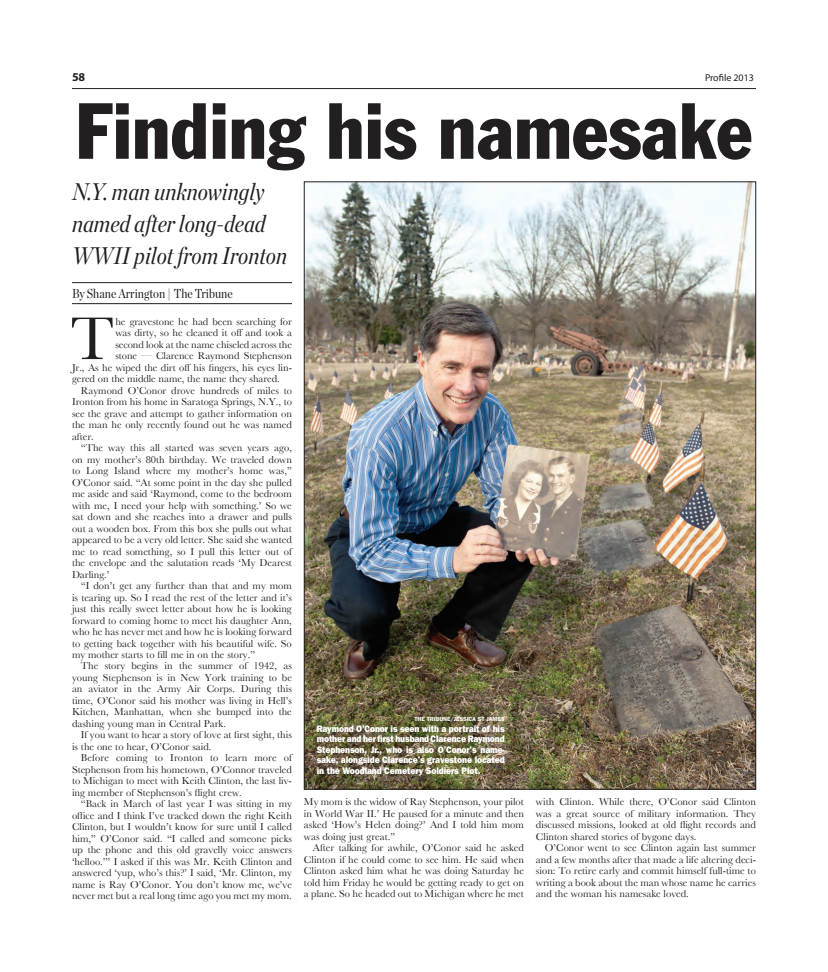
<style>
.page{position:relative;width:828px;height:972px;background:#fff}
.page>*{position:absolute;margin:0;border:0;box-sizing:border-box;transform-origin:0 0}
.t1{font:condensed 78px "Franklin Gothic";color:#231f20}
.t2{font:62.6px "Baskerville";color:#231f20}
.t3{font:italic 24px/32px "Chronicle Disp Cond";color:#231f20}
.t4{font:13px "Chronicle Disp Cond";color:#231f20}
.t5{font:700 12px "Myriad Pro";color:#231f20}
.t6{font:10.5px/11.5px "Baskerville";color:#231f20;text-align:justify}
.t7{font:10px "Myriad Pro";color:#231f20}
.t8{font:800 9.5px/10.5px "Franklin Gothic";letter-spacing:-.015em;color:#fff;text-align:justify;scale:.9 1}
.t9{font:600 6px "Franklin Gothic";letter-spacing:-.015em;color:#fff}
</style>
<div class="page">
<hr style="left:72px;top:88px;width:684px;height:1px;background:#231f20">
<hr style="left:72px;top:282px;width:220px;height:1px;background:#231f20">
<hr style="left:72px;top:303px;width:220px;height:1px;background:#231f20">
<img style="left:306px;top:184px;width:448px;height:603px">
<p class="t5" style="left:72px;top:69px;width:15px">58</p>
<p class="t7" style="left:705px;top:71px;width:50px">Profile 2013</p>
<h1 class="t1" style="left:76px;top:84px;width:678px">Finding his namesake</h1>
<h3 class="t3" style="left:72px;top:174px;width:217px">N.Y. man unknowingly named after long-dead<br>WWII pilot from Ironton</h3>
<p class="t4" style="left:72px;top:283px;width:162px">By Shane Arrington | The Tribune</p>
<h2 class="t2" style="left:70px;top:302px;width:45px">T</h2>
<p class="t6" style="left:115px;top:315px;width:178px">he gravestone he had been searching for</p>
<p class="t6" style="left:115px;top:327px;width:178px">was dirty, so he cleaned it off and took a</p>
<p class="t6" style="left:115px;top:338px;width:178px">second look at the name chiseled across the</p>
<p class="t6" style="left:115px;top:350px;width:178px">stone — Clarence Raymond Stephenson</p>
<p class="t6" style="left:72px;top:361px;width:221px">Jr., As he wiped the dirt off his fingers, his eyes lin-</p>
<p class="t6" style="left:72px;top:373px;width:209px">gered on the middle name, the name they shared.</p>
<p class="t6" style="left:81px;top:384px;width:213px">Raymond O’Conor drove hundreds of miles to</p>
<p class="t6" style="left:72px;top:396px;width:221px">Ironton from his home in Saratoga Springs, N.Y., to</p>
<p class="t6" style="left:72px;top:407px;width:221px">see the grave and attempt to gather information on</p>
<p class="t6" style="left:72px;top:419px;width:221px">the man he only recently found out he was named</p>
<p class="t6" style="left:72px;top:430px;width:23px">after.</p>
<p class="t6" style="left:81px;top:442px;width:213px">“The way this all started was seven years ago,</p>
<p class="t6" style="left:72px;top:453px;width:221px">on my mother’s 80th birthday. We traveled down</p>
<p class="t6" style="left:72px;top:465px;width:221px">to Long Island where my mother’s home was,”</p>
<p class="t6" style="left:72px;top:476px;width:221px">O’Conor said. “At some point in the day she pulled</p>
<p class="t6" style="left:72px;top:488px;width:221px">me aside and said ‘Raymond, come to the bedroom</p>
<p class="t6" style="left:72px;top:499px;width:221px">with me, I need your help with something.’ So we</p>
<p class="t6" style="left:72px;top:511px;width:221px">sat down and she reaches into a drawer and pulls</p>
<p class="t6" style="left:72px;top:522px;width:221px">out a wooden box. From this box she pulls out what</p>
<p class="t6" style="left:72px;top:534px;width:221px">appeared to be a very old letter. She said she wanted</p>
<p class="t6" style="left:72px;top:545px;width:221px">me to read something, so I pull this letter out of</p>
<p class="t6" style="left:72px;top:557px;width:221px">the envelope and the salutation reads ‘My Dearest</p>
<p class="t6" style="left:72px;top:568px;width:39px">Darling.’</p>
<p class="t6" style="left:81px;top:580px;width:213px">“I don’t get any further than that and my mom</p>
<p class="t6" style="left:72px;top:591px;width:221px">is tearing up. So I read the rest of the letter and it’s</p>
<p class="t6" style="left:72px;top:603px;width:221px">just this really sweet letter about how he is looking</p>
<p class="t6" style="left:72px;top:614px;width:221px">forward to coming home to meet his daughter Ann,</p>
<p class="t6" style="left:72px;top:626px;width:221px">who he has never met and how he is looking forward</p>
<p class="t6" style="left:72px;top:637px;width:221px">to getting back together with his beautiful wife. So</p>
<p class="t6" style="left:72px;top:649px;width:185px">my mother starts to fill me in on the story.”</p>
<p class="t6" style="left:81px;top:660px;width:213px">The story begins in the summer of 1942, as</p>
<p class="t6" style="left:72px;top:672px;width:221px">young Stephenson is in New York training to be</p>
<p class="t6" style="left:72px;top:683px;width:221px">an aviator in the Army Air Corps. During this</p>
<p class="t6" style="left:72px;top:695px;width:221px">time, O’Conor said his mother was living in Hell’s</p>
<p class="t6" style="left:72px;top:706px;width:221px">Kitchen, Manhattan, when she bumped into the</p>
<p class="t6" style="left:72px;top:718px;width:155px">dashing young man in Central Park.</p>
<p class="t6" style="left:81px;top:729px;width:212px">If you want to hear a story of love at first sight, this</p>
<p class="t6" style="left:72px;top:741px;width:141px">is the one to hear, O’Conor said.</p>
<p class="t6" style="left:81px;top:752px;width:213px">Before coming to Ironton to learn more of</p>
<p class="t6" style="left:72px;top:764px;width:221px">Stephenson from his hometown, O’Connor traveled</p>
<p class="t6" style="left:72px;top:775px;width:221px">to Michigan to meet with Keith Clinton, the last liv-</p>
<p class="t6" style="left:72px;top:787px;width:171px">ing member of Stephenson’s flight crew.</p>
<p class="t6" style="left:81px;top:798px;width:212px">“Back in March of last year I was sitting in my</p>
<p class="t6" style="left:72px;top:810px;width:221px">office and I think I’ve tracked down the right Keith</p>
<p class="t6" style="left:72px;top:821px;width:221px">Clinton, but I wouldn’t know for sure until I called</p>
<p class="t6" style="left:72px;top:833px;width:221px">him,” O’Conor said. “I called and someone picks</p>
<p class="t6" style="left:72px;top:844px;width:221px">up the phone and this old gravelly voice answers</p>
<p class="t6" style="left:72px;top:856px;width:221px">‘helloo.’” I asked if this was Mr. Keith Clinton and</p>
<p class="t6" style="left:72px;top:867px;width:221px">answered ‘yup, who’s this?’ I said, ‘Mr. Clinton, my</p>
<p class="t6" style="left:72px;top:879px;width:221px">name is Ray O’Conor. You don’t know me, we’ve</p>
<p class="t6" style="left:72px;top:890px;width:221px">never met but a real long time ago you met my mom.</p>
<p class="t9" style="left:414px;top:715px;width:92px">THE TRIBUNE/JESSICA ST JAMES</p>
<p class="t8" style="left:317px;top:723px;width:210px">Raymond O’Conor is seen with a portrait of his mother and her first husband Clarence Raymond Stephenson, Jr., who is also O’Conor’s name&shy;sake, alongside Clarence’s gravestone located in the Woodland Cemetery Soldiers Plot.</p>
<p class="t6" style="left:304px;top:796px;width:221px">My mom is the widow of Ray Stephenson, your pilot in World War II.’ He paused for a minute and then asked ‘How’s Helen doing?’ And I told him mom was doing just great.”</p>
<p class="t6" style="left:304px;top:842px;width:221px;text-indent:9px">After talking for awhile, O’Conor said he asked Clinton if he could come to see him. He said when Clinton asked him what he was doing Saturday he told him Friday he would be getting ready to get on a plane. So he headed out to Michigan where he met</p>
<p class="t6" style="left:536px;top:796px;width:221px">with Clinton. While there, O’Conor said Clinton was a great source of military information. They discussed missions, looked at old flight records and Clinton shared stories of bygone days.</p>
<p class="t6" style="left:536px;top:842px;width:221px;text-indent:9px">O’Conor went to see Clinton again last summer and a few months after that made a life altering deci&shy;sion: To retire early and commit himself full-time to writing a book about the man whose name he carries and the woman his namesake loved.</p>
</div>
